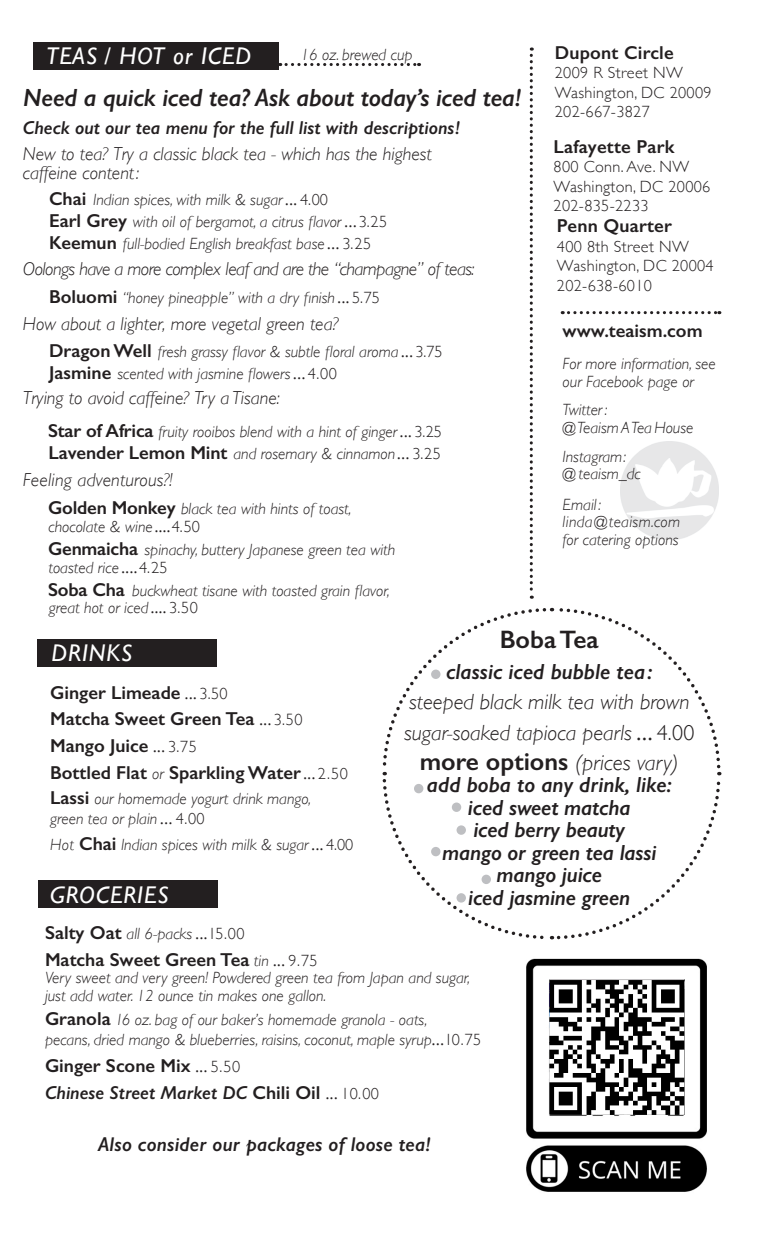
<style>
.page{position:relative;width:765px;height:1260px;background:#fff}
.page>*{position:absolute;margin:0;border:0;box-sizing:border-box;transform-origin:0 0}
.t1{font:600 25.25px "Gill Sans";color:#231f20}
.t2{font:italic 600 25px "Gill Sans";letter-spacing:-.01em;color:#231f20}
.t3{font:italic 24.12px "Gill Sans";letter-spacing:.04em;color:#fff}
.t4{font:italic 300 22.5px "Gill Sans";color:#231f20}
.t5{font:italic 600 21.88px "Gill Sans";letter-spacing:-.01em;color:#231f20}
.t6{font:italic 300 21.88px/30.4px "Gill Sans";color:#231f20}
.t7{font:italic 600 20px "Gill Sans";letter-spacing:.01em;color:#231f20}
.t8{font:600 18.75px "Gill Sans";color:#231f20}
.t9{font:italic 300 18.75px "Gill Sans";color:#231f20}
.t10{font:italic 600 18.75px "Gill Sans";color:#231f20}
.t11{font:italic 300 18.75px "Gill Sans";letter-spacing:-.03em;color:#231f20}
.t12{font:italic 300 16.25px/17.5px "Gill Sans";color:#231f20}
.t13{font:300 16.25px "Gill Sans";letter-spacing:.02em;color:#231f20}
.s1{font-weight:600;font-style:normal;font-size:18.75px}
.s2{font-weight:400;font-style:normal}
.s3{font-style:normal}
.s4{font-weight:600;font-style:normal;font-size:25.25px}
.s5{font-weight:400;font-size:16.25px}
.s6{font-weight:300;font-size:16.38px}
.s7{font-weight:300;font-size:16.25px}
.s8{font-weight:300;font-style:italic;font-size:16.25px}
.s9{font-weight:400;font-style:normal;font-size:16.25px}
.s10{font-weight:300;font-style:normal;font-size:16.25px}
</style>
<div class="page">
<img style="left:526px;top:958px;width:181px;height:234px">
<img style="left:549px;top:979px;width:136px;height:136px">
<svg style="left:382px;top:607px;width:340px;height:333px"></svg>
<div style="left:33px;top:42px;width:246px;height:28px;background:#231f20"></div>
<svg style="left:280px;top:63px;width:140px;height:3px"></svg>
<svg style="left:530px;top:48px;width:3px;height:551px"></svg>
<img style="left:621px;top:442px;width:97px;height:97px">
<svg style="left:562px;top:311px;width:158px;height:3px"></svg>
<div style="left:38px;top:639px;width:179px;height:28px;background:#231f20"></div>
<div style="left:38px;top:881px;width:179px;height:27px;background:#231f20"></div>
<div style="left:431px;top:670px;width:10px;height:9px;background:#bebfc2;border-radius:50%"></div>
<div style="left:414px;top:784px;width:9px;height:9px;background:#bebfc2;border-radius:50%"></div>
<div style="left:452px;top:803px;width:9px;height:9px;background:#bebfc2;border-radius:50%"></div>
<div style="left:457px;top:825px;width:9px;height:10px;background:#bebfc2;border-radius:50%"></div>
<div style="left:431px;top:847px;width:10px;height:9px;background:#bebfc2;border-radius:50%"></div>
<div style="left:482px;top:875px;width:9px;height:9px;background:#bebfc2;border-radius:50%"></div>
<div style="left:457px;top:893px;width:9px;height:10px;background:#bebfc2;border-radius:50%"></div>
<p class="t3" style="left:46px;top:42px;width:207px">TEAS / HOT or ICED</p>
<p class="t12" style="left:301px;top:46px;width:113px">16 oz. brewed cup</p>
<p class="t2" style="left:23px;top:83px;width:500px">Need a quick iced tea? Ask about today’s iced tea!</p>
<p class="t10" style="left:23px;top:117px;width:438px">Check out our tea menu for the full list with descriptions!</p>
<p class="t9" style="left:23px;top:143px;width:410px">New to tea? Try a classic black tea - which has the highest</p>
<p class="t9" style="left:23px;top:162px;width:118px">caffeine content:</p>
<p class="t12" style="left:49px;top:190px;width:280px"><span class="s1">Chai</span> Indian spices, with milk &amp; sugar <span class="s2">...</span> <span class="s3">4.00</span></p>
<p class="t12" style="left:49px;top:213px;width:340px"><span class="s1">Earl Grey</span> with oil of bergamot, a citrus flavor <span class="s2">...</span> <span class="s3">3.25</span></p>
<p class="t12" style="left:49px;top:234px;width:324px"><span class="s1">Keemun</span> full-bodied English breakfast base <span class="s2">...</span> <span class="s3">3.25</span></p>
<p class="t11" style="left:23px;top:259px;width:453px">Oolongs have a more complex leaf and are the “champagne” of teas:</p>
<p class="t12" style="left:49px;top:289px;width:332px"><span class="s1">Boluomi</span> “honey pineapple” with a dry finish <span class="s2">...</span> <span class="s3">5.75</span></p>
<p class="t9" style="left:23px;top:313px;width:317px">How about a lighter, more vegetal green tea?</p>
<p class="t12" style="left:49px;top:343px;width:395px"><span class="s1">Dragon Well</span> fresh grassy flavor &amp; subtle floral aroma <span class="s2">...</span> <span class="s3">3.75</span></p>
<p class="t12" style="left:49px;top:365px;width:290px"><span class="s1">Jasmine</span> scented with jasmine flowers <span class="s2">...</span> <span class="s3">4.00</span></p>
<p class="t9" style="left:23px;top:388px;width:258px">Trying to avoid caffeine? Try a Tisane:</p>
<p class="t12" style="left:48px;top:423px;width:395px"><span class="s1">Star of Africa</span> fruity rooibos blend with a hint of ginger <span class="s2">...</span> <span class="s3">3.25</span></p>
<p class="t12" style="left:49px;top:445px;width:394px"><span class="s1">Lavender Lemon Mint</span> and rosemary &amp; cinnamon <span class="s2">...</span> <span class="s3">3.25</span></p>
<p class="t9" style="left:23px;top:469px;width:151px">Feeling adventurous?!</p>
<p class="t12" style="left:48px;top:500px;width:305px"><span class="s1">Golden Monkey</span> black tea with hints of toast,</p>
<p class="t12" style="left:48px;top:518px;width:153px">chocolate &amp; wine <span class="s2">....</span><span class="s3">4.50</span></p>
<p class="t12" style="left:48px;top:541px;width:349px"><span class="s1">Genmaicha</span> spinachy, buttery Japanese green tea with</p>
<p class="t12" style="left:48px;top:558px;width:121px">toasted rice <span class="s2">....</span><span class="s3">4.25</span></p>
<p class="t12" style="left:48px;top:582px;width:343px"><span class="s1">Soba Cha</span> buckwheat tisane with toasted grain flavor,</p>
<p class="t12" style="left:49px;top:599px;width:151px">great hot or iced <span class="s2">....</span> <span class="s3">3.50</span></p>
<p class="t8" style="left:555px;top:41px;width:120px">Dupont Circle</p>
<p class="t13" style="left:555px;top:60px;width:129px">2009 R Street NW</p>
<p class="t13" style="left:555px;top:80px;width:158px">Washington, DC 20009</p>
<p class="t13" style="left:555px;top:99px;width:96px">202-667-3827</p>
<p class="t8" style="left:554px;top:135px;width:122px">Lafayette Park</p>
<p class="t13" style="left:554px;top:154px;width:137px">800 Conn. Ave. NW</p>
<p class="t13" style="left:554px;top:174px;width:158px">Washington, DC 20006</p>
<p class="t13" style="left:554px;top:193px;width:96px">202-835-2233</p>
<p class="t8" style="left:557px;top:215px;width:116px">Penn Quarter</p>
<p class="t13" style="left:557px;top:234px;width:133px">400 8th Street NW</p>
<p class="t13" style="left:557px;top:253px;width:158px">Washington, DC 20004</p>
<p class="t13" style="left:557px;top:273px;width:96px">202-638-6010</p>
<p class="t8" style="left:563px;top:319px;width:141px">www.teaism.com</p>
<p class="t12" style="left:563px;top:355px;width:155px">For more information, see our Facebook page or</p>
<p class="t12" style="left:563px;top:401px;width:132px">Twitter :<br>@Teaism ATea House</p>
<p class="t12" style="left:563px;top:448px;width:80px">Instagram: @ teaism_dc</p>
<p class="t12" style="left:563px;top:496px;width:119px">Email : linda@teaism.com for catering options</p>
<p class="t1" style="left:500px;top:625px;width:101px">Boba Tea</p>
<p class="t5" style="left:446px;top:658px;width:208px">classic iced bubble tea:</p>
<p class="t6" style="left:404px;top:687px;width:292px">steeped black milk tea with brown sugar-soaked tapioca pearls <span class="s2">...</span> <span class="s3">4.00</span></p>
<p class="t4" style="left:420px;top:750px;width:260px"><span class="s4">more options</span> (prices vary)</p>
<p class="t5" style="left:427px;top:772px;width:246px">add boba to any drink, like:</p>
<p class="t5" style="left:468px;top:794px;width:164px">iced sweet matcha</p>
<p class="t5" style="left:473px;top:817px;width:153px">iced berry beauty</p>
<p class="t5" style="left:442px;top:839px;width:216px">mango or green tea lassi</p>
<p class="t5" style="left:497px;top:862px;width:107px">mango juice</p>
<p class="t5" style="left:468px;top:884px;width:163px">iced jasmine green</p>
<p class="t3" style="left:51px;top:639px;width:82px">DRINKS</p>
<p class="t8" style="left:50px;top:681px;width:179px">Ginger Limeade <span class="s5">...</span> <span class="s6">3.50</span></p>
<p class="t8" style="left:50px;top:708px;width:254px">Matcha Sweet Green Tea <span class="s5">...</span> <span class="s6">3.50</span></p>
<p class="t8" style="left:50px;top:735px;width:148px">Mango Juice <span class="s5">...</span> <span class="s7">3.75</span></p>
<p class="t8" style="left:50px;top:761px;width:299px">Bottled Flat <span class="s8">or</span> Sparkling Water <span class="s5">...</span> <span class="s7">2.50</span></p>
<p class="t12" style="left:50px;top:790px;width:263px"><span class="s1">Lassi</span> our homemade yogurt drink mango,</p>
<p class="t12" style="left:50px;top:809px;width:156px">green tea or plain <span class="s2">...</span> <span class="s3">4.00</span></p>
<p class="t12" style="left:50px;top:836px;width:305px">Hot <span class="s1">Chai</span> Indian spices with milk &amp; sugar <span class="s2">...</span> <span class="s3">4.00</span></p>
<p class="t3" style="left:50px;top:881px;width:120px">GROCERIES</p>
<p class="t12" style="left:45px;top:925px;width:201px"><span class="s1">Salty Oat</span> all 6-packs <span class="s2">...</span><span class="s3">15.00</span></p>
<p class="t8" style="left:45px;top:948px;width:274px">Matcha Sweet Green Tea <span class="s8">tin</span> <span class="s5">...</span> <span class="s7">9.75</span></p>
<p class="t12" style="left:45px;top:969px;width:427px">Very sweet and very green! Powdered green tea from Japan and sugar, just add water. 12 ounce tin makes one gallon.</p>
<p class="t12" style="left:45px;top:1010px;width:438px;line-height:19.6px"><span class="s1">Granola</span> 16 oz. bag of our baker’s homemade granola - oats,<br>pecans, dried mango &amp; blueberries, raisins, coconut, maple syrup<span class="s2">...</span><span class="s3">10.75</span></p>
<p class="t8" style="left:45px;top:1054px;width:197px">Ginger Scone Mix <span class="s5">...</span> <span class="s7">5.50</span></p>
<p class="t10" style="left:45px;top:1081px;width:335px">Chinese Street Market DC <span class="s3">Chili Oil</span> <span class="s9">...</span> <span class="s10">10.00</span></p>
<p class="t7" style="left:98px;top:1132px;width:334px">Also consider our packages of loose tea!</p>
</div>
